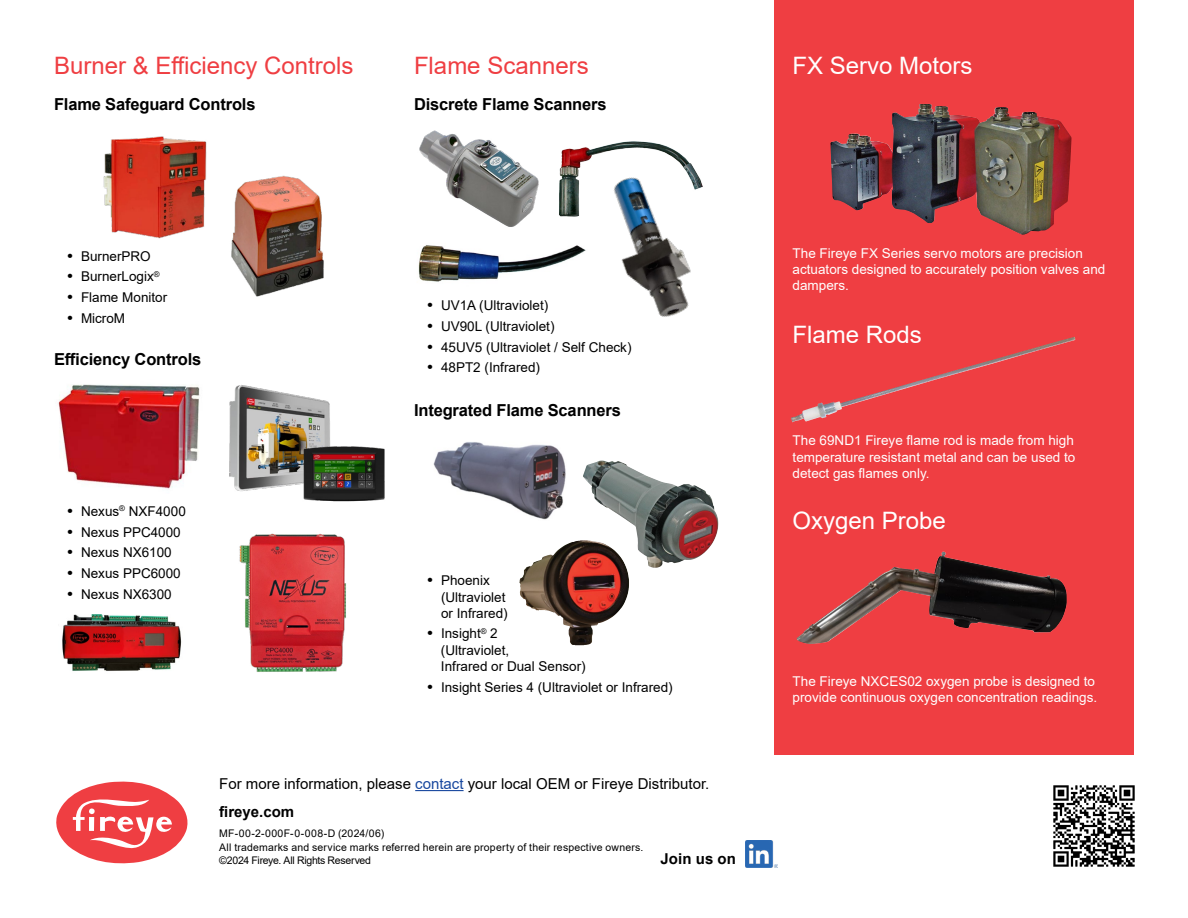
<style>
.page{position:relative;width:1188px;height:918px;background:#fff}
.page>*{position:absolute;margin:0;border:0;box-sizing:border-box;transform-origin:0 0}
.t1{font:24px "Arial";color:#ef3e42}
.t2{font:24px "Arial";color:#fff}
.t3{font:700 16.5px "Arial";letter-spacing:-.01em;color:#000}
.t4{font:15px/27.8px "Arial";color:#000}
.t5{font:700 15px "Arial";letter-spacing:.005em;color:#000}
.t6{font:13.5px/16.2px "Arial";color:#000}
.t7{font:13.5px/16.2px "Arial";color:#fff}
.t8{font:10.5px/13.5px "Arial";letter-spacing:.015em;color:#000}
.s1{font-weight:700;font-size:15px}
.s2{color:#17479e}
.s3{font-weight:700}
</style>
<div class="page">
<img style="left:433px;top:442px;width:133px;height:78px">
<div style="left:774px;top:0;width:360px;height:754px;background:#ef3e42"></div>
<img style="left:1053px;top:785px;width:82px;height:82px">
<hr style="left:415px;top:790px;width:49px;height:1px;background:#17479e">
<img style="left:746px;top:840px;width:32px;height:27px">
<svg style="left:56px;top:781px;width:132px;height:83px"></svg>
<img style="left:103px;top:136px;width:104px;height:103px">
<img style="left:203px;top:170px;width:121px;height:127px">
<img style="left:58px;top:384px;width:142px;height:105px">
<img style="left:561px;top:141px;width:126px;height:19px">
<img style="left:419px;top:130px;width:120px;height:97px">
<img style="left:559px;top:160px;width:144px;height:157px">
<img style="left:418px;top:231px;width:171px;height:55px">
<img style="left:583px;top:460px;width:135px;height:108px">
<img style="left:519px;top:540px;width:67px;height:88px">
<img style="left:830px;top:104px;width:242px;height:131px">
<img style="left:791px;top:337px;width:284px;height:85px">
<img style="left:797px;top:552px;width:146px;height:92px">
<img style="left:62px;top:614px;width:120px;height:57px">
<img style="left:239px;top:533px;width:107px;height:139px">
<img style="left:229px;top:385px;width:101px;height:106px">
<img style="left:296px;top:438px;width:89px;height:64px">
<h1 class="t1" style="left:54px;top:49px;width:301px">Burner &amp; Efficiency Controls</h1>
<p class="t3" style="left:54px;top:93px;width:203px">Flame Safeguard Controls</p>
<p class="t6" style="left:68px;top:248px;width:85px"><span class="s1">•</span> BurnerPRO</p>
<p class="t6" style="left:68px;top:269px;width:94px"><span class="s1">•</span> BurnerLogix<sup>®</sup></p>
<p class="t6" style="left:68px;top:289px;width:101px"><span class="s1">•</span> Flame Monitor</p>
<p class="t6" style="left:68px;top:310px;width:59px"><span class="s1">•</span> MicroM</p>
<p class="t3" style="left:54px;top:348px;width:149px">Efficiency Controls</p>
<p class="t6" style="left:68px;top:503px;width:120px"><span class="s1">•</span> Nexus<sup>®</sup> NXF4000</p>
<p class="t6" style="left:68px;top:524px;width:115px"><span class="s1">•</span> Nexus PPC4000</p>
<p class="t6" style="left:68px;top:544px;width:106px"><span class="s1">•</span> Nexus NX6100</p>
<p class="t6" style="left:68px;top:565px;width:115px"><span class="s1">•</span> Nexus PPC6000</p>
<p class="t6" style="left:68px;top:586px;width:106px"><span class="s1">•</span> Nexus NX6300</p>
<h1 class="t1" style="left:414px;top:49px;width:176px">Flame Scanners</h1>
<p class="t3" style="left:414px;top:93px;width:194px">Discrete Flame Scanners</p>
<p class="t6" style="left:428px;top:297px;width:122px"><span class="s1">•</span> UV1A (Ultraviolet)</p>
<p class="t6" style="left:428px;top:318px;width:129px"><span class="s1">•</span> UV90L (Ultraviolet)</p>
<p class="t6" style="left:428px;top:339px;width:206px"><span class="s1">•</span> 45UV5 (Ultraviolet / Self Check)</p>
<p class="t6" style="left:428px;top:359px;width:114px"><span class="s1">•</span> 48PT2 (Infrared)</p>
<p class="t3" style="left:414px;top:399px;width:208px">Integrated Flame Scanners</p>
<p class="t6" style="left:441px;top:572px;width:68px;text-indent:-13px"><span class="s1">•</span> Phoenix (Ultraviolet or Infrared)</p>
<p class="t6" style="left:441px;top:626px;width:146px;text-indent:-13px"><span class="s1">•</span> Insight<sup>®</sup> 2<br>(Ultraviolet,<br>Infrared or Dual Sensor)</p>
<p class="t6" style="left:428px;top:679px;width:247px"><span class="s1">•</span> Insight Series 4 (Ultraviolet or Infrared)</p>
<p class="t4" style="left:219px;top:770px;width:492px">For more information, please <span class="s2">contact</span> your local OEM or Fireye Distributor. <span class="s3">fireye.com</span></p>
<p class="t8" style="left:219px;top:826px;width:426px">MF-00-2-000F-0-008-D (2024/06)<br>All trademarks and service marks referred herein are property of their respective owners. ©2024 Fireye. All Rights Reserved</p>
<p class="t5" style="left:660px;top:848px;width:77px">Join us on</p>
<h1 class="t2" style="left:793px;top:49px;width:182px">FX Servo Motors</h1>
<p class="t7" style="left:793px;top:245px;width:314px">The Fireye FX Series servo motors are precision actuators designed to accurately position valves and dampers.</p>
<h1 class="t2" style="left:793px;top:318px;width:131px">Flame Rods</h1>
<p class="t7" style="left:793px;top:433px;width:284px;text-align:justify">The 69ND1 Fireye flame rod is made from high temperature resistant metal and can be used to detect gas flames only.</p>
<h1 class="t2" style="left:793px;top:504px;width:155px">Oxygen Probe</h1>
<p class="t7" style="left:793px;top:673px;width:306px">The Fireye NXCES02 oxygen probe is designed to provide continuous oxygen concentration readings.</p>
</div>
